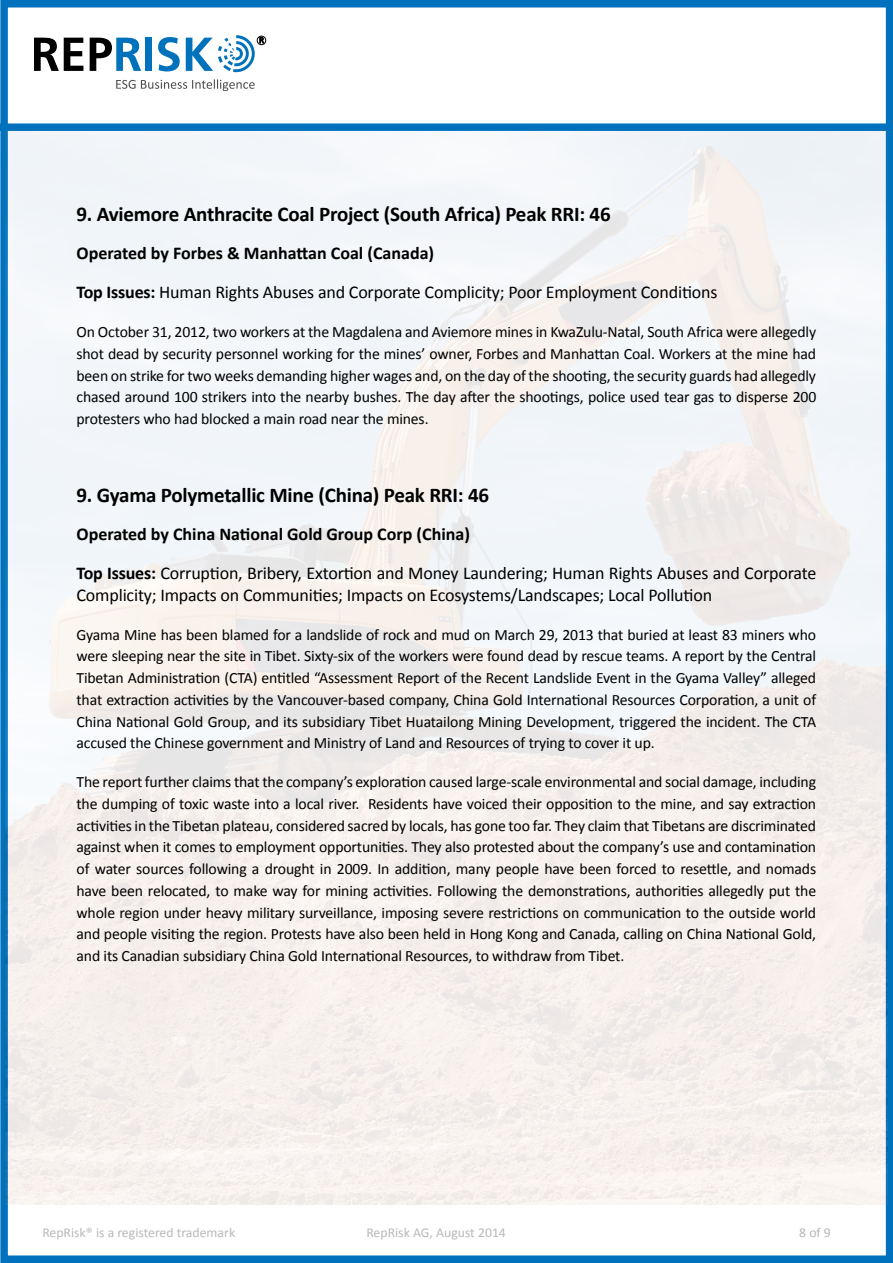
<style>
.page{position:relative;width:893px;height:1263px;background:#fff}
.page>*{position:absolute;margin:0;border:0;box-sizing:border-box;transform-origin:0 0}
.t1{font:700 21px "Calibri";letter-spacing:-.01em;color:#000}
.t2{font:18px/38.7px "Calibri";letter-spacing:-.01em;color:#000}
.t3{font:15.75px/21.8px "Calibri";letter-spacing:-.01em;color:#000;text-align:justify}
.t4{font:13.5px "Calibri";color:#bab8b8}
.t5{font:13.5px "Calibri";color:#b7b6b5}
.s1{font-weight:700}
</style>
<div class="page">
<div style="left:0;top:123px;width:893px;height:8px;background:#0071bc"></div>
<div style="left:0;top:0;width:893px;height:1263px;border:8px solid #0071bc"></div>
<svg style="left:34px;top:37px;width:49px;height:34px"></svg>
<svg style="left:90px;top:37px;width:51px;height:34px"></svg>
<div style="left:145px;top:38px;width:7px;height:33px;background:#0072bc"></div>
<svg style="left:158px;top:37px;width:22px;height:34px"></svg>
<svg style="left:186px;top:35px;width:78px;height:37px"></svg>
<div style="left:257px;top:36px;width:9px;height:9px;border:1px solid #000;border-radius:50%"></div>
<svg style="left:116px;top:79px;width:139px;height:12px"></svg>
<h1 class="t1" style="left:77px;top:200px;width:536px">9. Aviemore Anthracite Coal Project (South Africa) Peak RRI: 46</h1>
<p class="t2" style="left:77px;top:234px;width:642px"><span class="s1">Operated by Forbes &amp; Manhattan Coal (Canada)<br>Top Issues:</span> Human Rights Abuses and Corporate Complicity; Poor Employment Conditions</p>
<p class="t3" style="left:77px;top:321px;width:741px">On October 31, 2012, two workers at the Magdalena and Aviemore mines in KwaZulu-Natal, South Africa were allegedly shot dead by security personnel working for the mines’ owner, Forbes and Manhattan Coal. Workers at the mine had been on strike for two weeks demanding higher wages and, on the day of the shooting, the security guards had allegedly chased around 100 strikers into the nearby bushes. The day after the shootings, police used tear gas to disperse 200 protesters who had blocked a main road near the mines.</p>
<h1 class="t1" style="left:77px;top:481px;width:414px">9. Gyama Polymetallic Mine (China) Peak RRI: 46</h1>
<p class="t2" style="left:77px;top:515px;width:741px"><span class="s1">Operated by China National Gold Group Corp (China)<br>Top Issues:</span> Corruption, Bribery, Extortion and Money Laundering; Human Rights Abuses and Corporate</p>
<p class="t2" style="left:77px;top:575px;width:637px">Complicity; Impacts on Communities; Impacts on Ecosystems/Landscapes; Local Pollution</p>
<p class="t3" style="left:77px;top:623px;width:741px">Gyama Mine has been blamed for a landslide of rock and mud on March 29, 2013 that buried at least 83 miners who were sleeping near the site in Tibet. Sixty-six of the workers were found dead by rescue teams. A report by the Central Tibetan Administration (CTA) entitled “Assessment Report of the Recent Landslide Event in the Gyama Valley” alleged that extraction activities by the Vancouver-based company, China Gold International Resources Corporation, a unit of China National Gold Group, and its subsidiary Tibet Huatailong Mining Development, triggered the incident. The CTA accused the Chinese government and Ministry of Land and Resources of trying to cover it up.</p>
<p class="t3" style="left:77px;top:771px;width:741px">The report further claims that the company’s exploration caused large-scale environmental and social damage, including the dumping of toxic waste into a local river. Residents have voiced their opposition to the mine, and say extraction activities in the Tibetan plateau, considered sacred by locals, has gone too far. They claim that Tibetans are discriminated against when it comes to employment opportunities. They also protested about the company’s use and contamination of water sources following a drought in 2009. In addition, many people have been forced to resettle, and nomads have been relocated, to make way for mining activities. Following the demonstrations, authorities allegedly put the whole region under heavy military surveillance, imposing severe restrictions on communication to the outside world and people visiting the region. Protests have also been held in Hong Kong and Canada, calling on China National Gold, and its Canadian subsidiary China Gold International Resources, to withdraw from Tibet.</p>
<p class="t4" style="left:42px;top:1224px;width:194px">RepRisk® is a registered trademark</p>
<p class="t4" style="left:366px;top:1224px;width:141px">RepRisk AG, August 2014</p>
<p class="t5" style="left:799px;top:1224px;width:33px">8 of 9</p>
</div>
